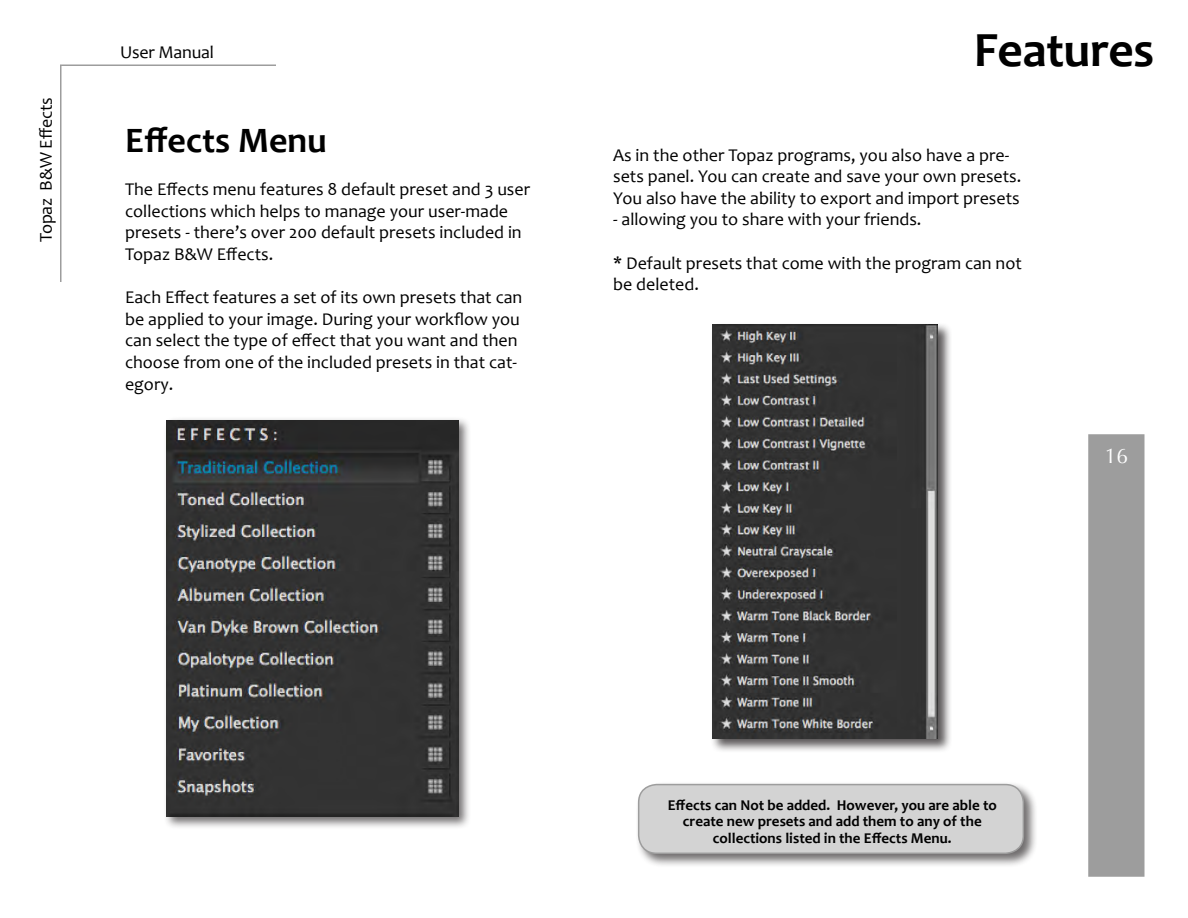
<style>
.page{position:relative;width:1188px;height:918px;background:#fff}
.page>*{position:absolute;margin:0;border:0;box-sizing:border-box;transform-origin:0 0}
.t1{font:700 49.5px "Candara";letter-spacing:-.01em;color:#000}
.t2{font:700 36px "Candara";color:#000}
.t3{font:21px "Optima";color:#fff}
.t4{font:18px/21.6px "Candara";color:#000}
.t5{font:700 15px "Candara";color:#000}
</style>
<div class="page">
<div style="left:1088px;top:434px;width:56px;height:443px;background:#9d9d9d;border:2px solid #9d9d9d"></div>
<hr style="left:60px;top:64px;width:216px;height:2px;background:#9d9d9d">
<hr style="left:60px;top:66px;width:2px;height:216px;background:#9d9d9d">
<div style="left:636px;top:782px;width:403px;height:86px;background:#231f20;opacity:.65"></div>
<div style="left:639px;top:785px;width:384px;height:68px;background:#d3d3d3;border-radius:18px"></div>
<div style="left:638px;top:784px;width:386px;height:70px;border:2px solid #9d9d9d;border-radius:18px"></div>
<div style="left:163px;top:416px;width:308px;height:413px;background:#231f20;opacity:.65"></div>
<img style="left:167px;top:420px;width:291px;height:397px">
<div style="left:710px;top:322px;width:242px;height:431px;background:#231f20;opacity:.75"></div>
<img style="left:713px;top:325px;width:225px;height:414px">
<p class="t4" style="left:35px;top:242px;width:146px;rotate:-90deg">Topaz B&amp;W Effects</p>
<p class="t4" style="left:120px;top:41px;width:96px">User Manual</p>
<p class="t2" style="left:125px;top:119px;width:203px">Effects Menu</p>
<p class="t4" style="left:125px;top:179px;width:407px">The Effects menu features 8 default preset and 3 user collections which helps to manage your user-made presets - there’s over 200 default presets included in Topaz B&amp;W Effects.</p>
<p class="t4" style="left:125px;top:287px;width:399px">Each Effect features a set of its own presets that can be applied to your image. During your workflow you can select the type of effect that you want and then choose from one of the included presets in that cat&shy;egory.</p>
<p class="t1" style="left:974px;top:20px;width:182px">Features</p>
<p class="t4" style="left:613px;top:144px;width:410px">As in the other Topaz programs, you also have a pre&shy;sets panel. You can create and save your own presets.<br>You also have the ability to export and import presets</p>
<p class="t4" style="left:613px;top:209px;width:310px">- allowing you to share with your friends.</p>
<p class="t4" style="left:613px;top:252px;width:410px">* Default presets that come with the program can not be deleted.</p>
<p class="t3" style="left:1105px;top:444px;width:25px">16</p>
<p class="t5" style="left:668px;top:796px;width:331px">Effects can Not be added. However, you are able to</p>
<p class="t5" style="left:683px;top:812px;width:300px">create new presets and add them to any of the</p>
<p class="t5" style="left:713px;top:829px;width:240px">collections listed in the Effects Menu.</p>
</div>
